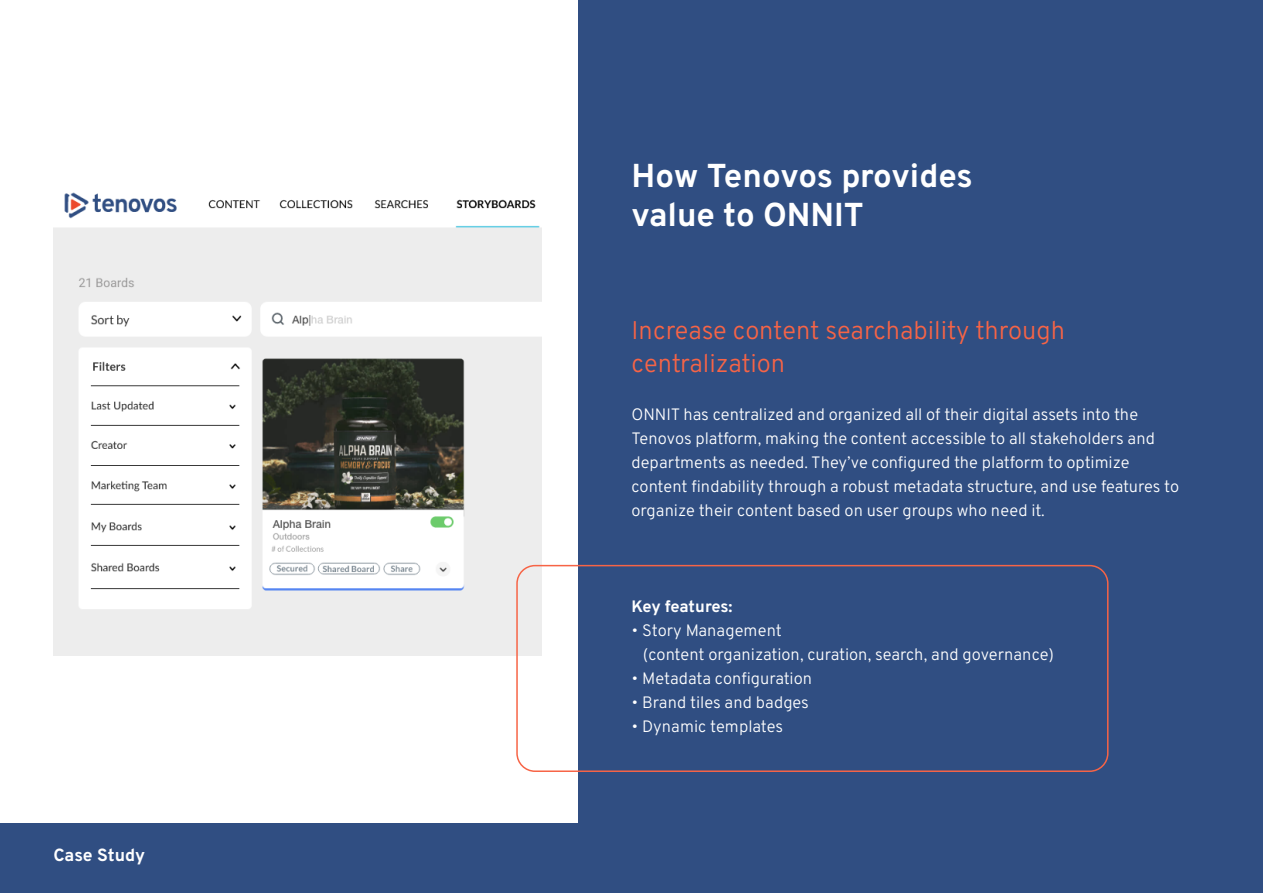
<style>
.page{position:relative;width:1263px;height:893px;background:#fff}
.page>*{position:absolute;margin:0;border:0;box-sizing:border-box;transform-origin:0 0}
.Title_1{font:700 33.15px "Overpass";letter-spacing:-.005em;color:#fff}
.Body_text_1_-_left_j{font:25.5px/33px "Overpass";color:#f76446}
.Title_1-2{font:700 17.55px "Overpass";color:#fff}
.Body_text_1_-_left_j-2{font:16.5px/24px "Overpass";color:#fff}
.Body_text_1_-_left_j-3{font:700 16.5px "Overpass";letter-spacing:-.015em;color:#fff}
</style>
<div class="page">
<img style="left:53px;top:192px;width:488px;height:463px">
<div style="left:578px;top:0;width:685px;height:893px;background:#304e82"></div>
<div style="left:0;top:824px;width:1263px;height:69px;background:#304e82"></div>
<div style="left:516px;top:565px;width:592px;height:207px;border:2px solid #f76446;border-radius:18px"></div>
<p class="Title_1-2" style="left:53px;top:841px;width:93px">Case Study</p>
<p class="Title_1" style="left:631px;top:149px;width:343px">How Tenovos provides</p>
<p class="Title_1" style="left:631px;top:188px;width:234px">value to ONNIT</p>
<p class="Body_text_1_-_left_j" style="left:631px;top:313px;width:435px">Increase content searchability through centralization</p>
<p class="Body_text_1_-_left_j-2" style="left:631px;top:401px;width:549px">ONNIT has centralized and organized all of their digital assets into the Tenovos platform, making the content accessible to all stakeholders and departments as needed. They’ve configured the platform to optimize content findability through a robust metadata structure, and use features to organize their content based on user groups who need it.</p>
<p class="Body_text_1_-_left_j-3" style="left:631px;top:593px;width:103px">Key features:</p>
<p class="Body_text_1_-_left_j-2" style="left:631px;top:618px;width:152px">• Story Management</p>
<p class="Body_text_1_-_left_j-2" style="left:643px;top:642px;width:413px">(content organization, curation, search, and governance)</p>
<p class="Body_text_1_-_left_j-2" style="left:631px;top:666px;width:182px">• Metadata configuration</p>
<p class="Body_text_1_-_left_j-2" style="left:631px;top:690px;width:179px">• Brand tiles and badges</p>
<p class="Body_text_1_-_left_j-2" style="left:631px;top:714px;width:153px">• Dynamic templates</p>
</div>
